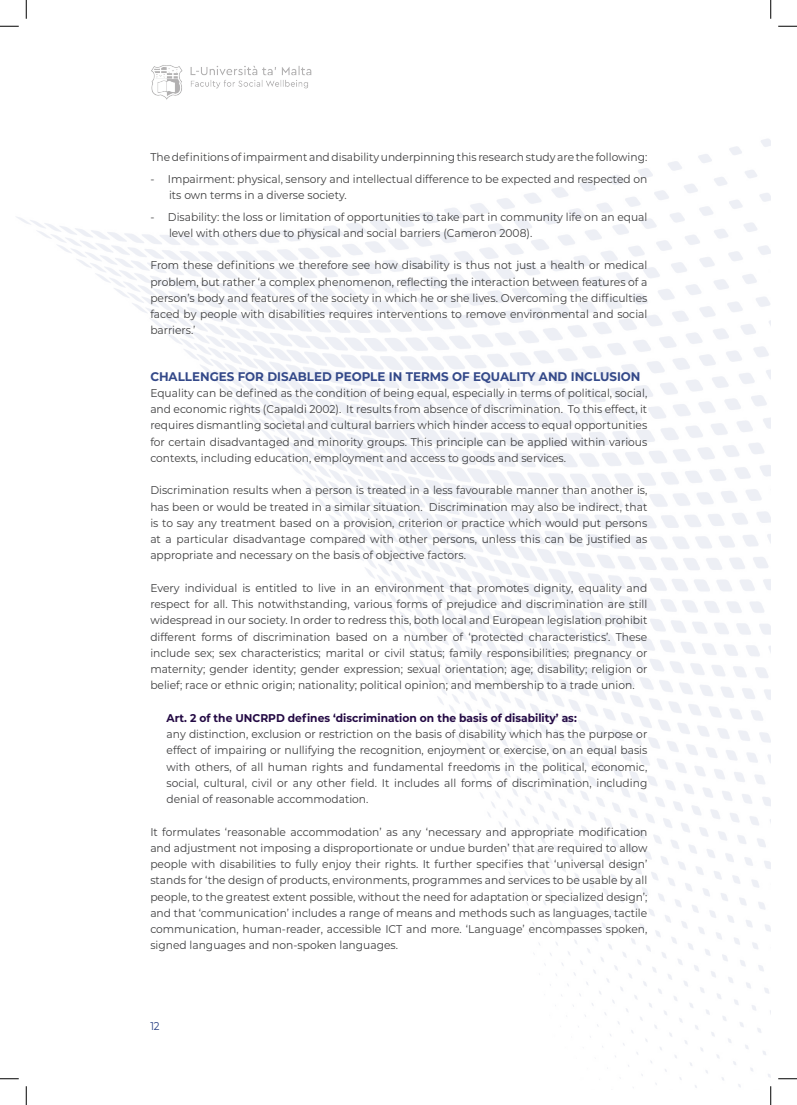
<style>
.page{position:relative;width:797px;height:1105px;background:#fff}
.page>*{position:absolute;margin:0;border:0;box-sizing:border-box;transform-origin:0 0}
.t1{font:700 12.5px "Montserrat";color:#344989;scale:.95 1}
.t2{font:11.25px/16.2px "Montserrat";color:#3e3e3f;text-align:justify;scale:.95 1}
.t3{font:700 11.25px "Montserrat";color:#240a44;scale:.95 1}
.t4{font:11.25px "Montserrat";color:#243c81;scale:.9 1}
</style>
<div class="page">
<img style="left:151px;top:65px;width:161px;height:35px">
<svg style="left:0;top:25px;width:19px;height:2px"></svg>
<svg style="left:778px;top:25px;width:19px;height:2px"></svg>
<svg style="left:0;top:1078px;width:19px;height:1px"></svg>
<svg style="left:778px;top:1078px;width:19px;height:1px"></svg>
<svg style="left:25px;top:0;width:2px;height:19px"></svg>
<svg style="left:25px;top:1086px;width:2px;height:19px"></svg>
<svg style="left:770px;top:0;width:1px;height:19px"></svg>
<svg style="left:770px;top:1086px;width:1px;height:19px"></svg>
<p class="t2" style="left:150px;top:149px;width:524px">The definitions of impairment and disability underpinning this research study are the following:</p>
<p class="t2" style="left:169px;top:170px;width:505px;text-indent:-19px">- Impairment: physical, sensory and intellectual difference to be expected and respected on its own terms in a diverse society.</p>
<p class="t2" style="left:169px;top:208px;width:505px;text-indent:-19px">- Disability: the loss or limitation of opportunities to take part in community life on an equal level with others due to physical and social barriers (Cameron 2008).</p>
<p class="t2" style="left:150px;top:257px;width:524px">From these definitions we therefore see how disability is thus not just a health or medical problem, but rather ‘a complex phenomenon, reflecting the interaction between features of a person’s body and features of the society in which he or she lives. Overcoming the difficulties faced by people with disabilities requires interventions to remove environmental and social barriers.’</p>
<p class="t1" style="left:150px;top:367px;width:29px">CHALLE</p>
<p class="t1" style="left:200px;top:367px;width:122px">NGES FOR DISABLED</p>
<p class="t1" style="left:335px;top:367px;width:37px">PEOPLE</p>
<p class="t1" style="left:389px;top:367px;width:28px">IN TER</p>
<p class="t1" style="left:430px;top:367px;width:223px">MS OF EQUALITY AND INCLUSION</p>
<p class="t2" style="left:150px;top:384px;width:524px">Equality can be defined as the condition of being equal, especially in terms of political, social, and economic rights (Capaldi 2002). It results from absence of discrimination. To this effect, it requires dismantling societal and cultural barriers which hinder access to equal opportunities for certain disadvantaged and minority groups. This principle can be applied within various contexts, including education, employment and access to goods and services.</p>
<p class="t2" style="left:150px;top:482px;width:524px">Discrimination results when a person is treated in a less favourable manner than another is, has been or would be treated in a similar situation. Discrimination may also be indirect, that is to say any treatment based on a provision, criterion or practice which would put persons at a particular disadvantage compared with other persons, unless this can be justified as appropriate and necessary on the basis of objective factors.</p>
<p class="t2" style="left:150px;top:579px;width:524px">Every individual is entitled to live in an environment that promotes dignity, equality and respect for all. This notwithstanding, various forms of prejudice and discrimination are still widespread in our society. In order to redress this, both local and European legislation prohibit different forms of discrimination based on a number of ‘protected characteristics’. These include sex; sex characteristics; marital or civil status; family responsibilities; pregnancy or maternity; gender identity; gender expression; sexual orientation; age; disability; religion or belief; race or ethnic origin; nationality; political opinion; and membership to a trade union.</p>
<p class="t3" style="left:167px;top:710px;width:433px">ART. 2 OF THE UN CRPD DEFINES ‘DISCRIMINATION ON THE BASIS OF DISABILITY’ AS:</p>
<p class="t2" style="left:167px;top:725px;width:507px">any distinction, exclusion or restriction on the basis of disability which has the purpose or effect of impairing or nullifying the recognition, enjoyment or exercise, on an equal basis with others, of all human rights and fundamental freedoms in the political, economic, social, cultural, civil or any other field. It includes all forms of discrimination, including denial of reasonable accommodation.</p>
<p class="t2" style="left:150px;top:823px;width:524px">It formulates ‘reasonable accommodation’ as any ‘necessary and appropriate modification and adjustment not imposing a disproportionate or undue burden’ that are required to allow people with disabilities to fully enjoy their rights. It further specifies that ‘universal design’ stands for ‘the design of products, environments, programmes and services to be usable by all people, to the greatest extent possible, without the need for adaptation or specialized design’; and that ‘communication’ includes a range of means and methods such as languages, tactile communication, human-reader, accessible ICT and more. ‘Language’ encompasses spoken, signed languages and non-spoken languages.</p>
<p class="t4" style="left:150px;top:1018px;width:12px">12</p>
</div>
